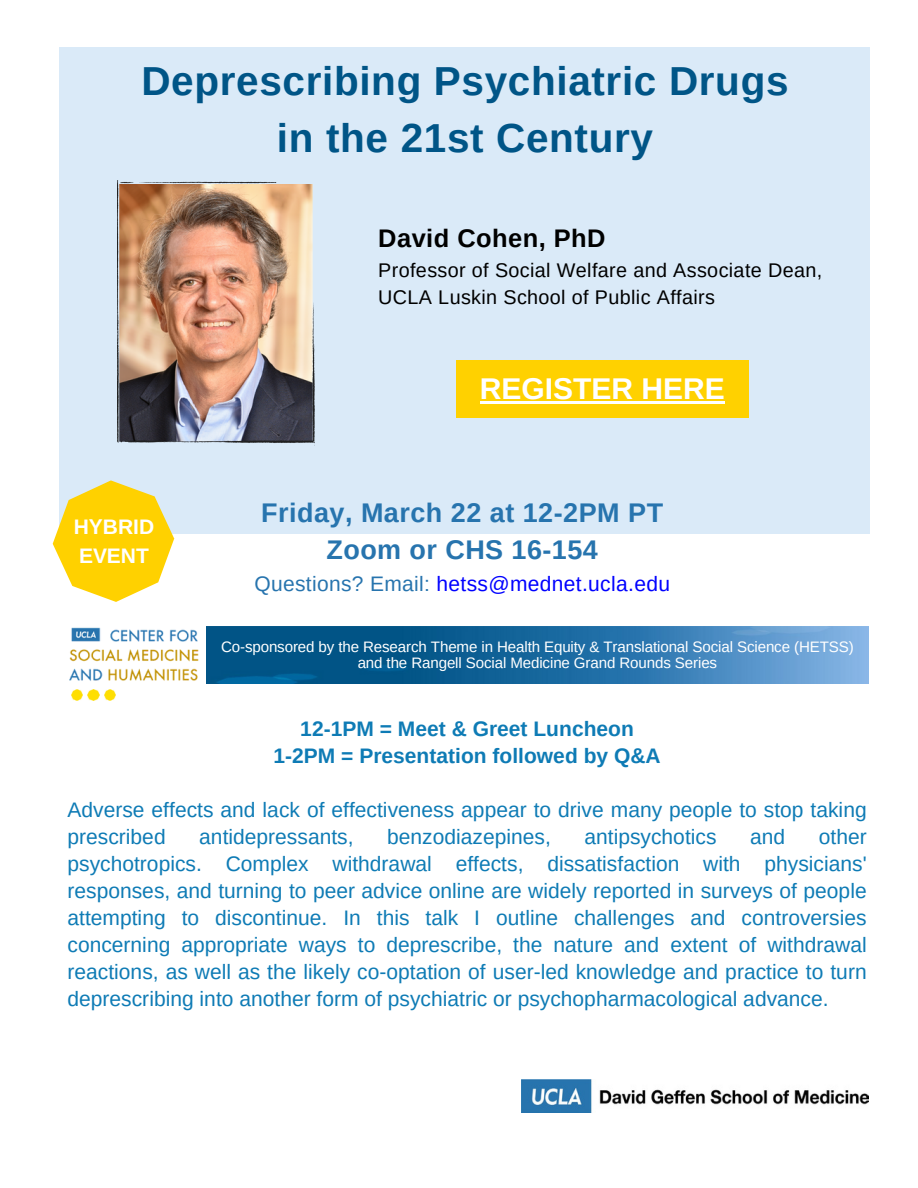
<style>
.page{position:relative;width:918px;height:1188px;background:#fff}
.page>*{position:absolute;margin:0;border:0;box-sizing:border-box;transform-origin:0 0}
.t1{font:700 40.5px/56.2px "Arimo";letter-spacing:.015em;color:#005587;text-align:center}
.t2{font:700 30px "Arimo";color:#fff}
.t3{font:700 27px/37.2px "Arimo";letter-spacing:.02em;color:#2774ae;text-align:center}
.t4{font:700 25.5px "Arimo";letter-spacing:.02em;color:#000}
.t5{font:21px/27px "Arimo";color:#0e7bb5}
.t6{font:700 21px/27px "Arimo";color:#0e7bb5;text-align:center}
.t7{font:21px "Arimo";letter-spacing:.015em;color:#00f}
.t8{font:700 21px/29.2px "Arimo";color:#fff}
.t9{font:19.8px/27.6px "Arimo";letter-spacing:.02em;color:#000}
.t10{font:15.15px/16.8px "Arimo";letter-spacing:-.01em;color:#fff;text-align:center}
.s1{color:#2774ae}
</style>
<div class="page">
<img style="left:207px;top:626px;width:661px;height:57px">
<svg style="left:53px;top:480px;width:121px;height:122px"></svg>
<img style="left:521px;top:1080px;width:347px;height:33px">
<img style="left:69px;top:627px;width:130px;height:54px">
<svg style="left:71px;top:689px;width:11px;height:11px"></svg>
<svg style="left:88px;top:689px;width:28px;height:11px"></svg>
<img style="left:117px;top:180px;width:198px;height:266px">
<div style="left:456px;top:360px;width:293px;height:58px;background:#ffd100"></div>
<hr style="left:480px;top:401px;width:245px;height:3px;background:#fff">
<h4 class="t1" style="left:141px;top:53px;width:649px">Deprescribing Psychiatric Drugs in the 21st Century</h4>
<p class="t4" style="left:378px;top:224px;width:229px">David Cohen, PhD</p>
<p class="t9" style="left:378px;top:256px;width:445px">Professor of Social Welfare and Associate Dean,<br>UCLA Luskin School of Public Affairs</p>
<p class="t8" style="left:74px;top:512px;width:82px">HYBRID<br>EVENT</p>
<p class="t2" style="left:480px;top:372px;width:246px">REGISTER HERE</p>
<p class="t3" style="left:261px;top:494px;width:403px">Friday, March 22 at 12-2PM PT<br>Zoom or CHS 16-154</p>
<p class="t7" style="left:254px;top:572px;width:417px"><span class="s1">Questions? Email:</span> hetss@mednet.ucla.edu</p>
<p class="t10" style="left:221px;top:638px;width:634px">Co-sponsored by the Research Theme in Health Equity &amp; Translational Social Science (HETSS) and the Rangell Social Medicine Grand Rounds Series</p>
<p class="t6" style="left:273px;top:715px;width:389px">12-1PM = Meet &amp; Greet Luncheon<br>1-2PM = Presentation followed by Q&amp;A</p>
<h3 class="t5" style="left:68px;top:796px;width:801px">Adverse effects and lack of effectiveness appear to drive many people to stop taking prescribed</h3>
<h3 class="t5" style="left:68px;top:823px;width:801px;text-align:justify;text-indent:751px">other psychotropics. Complex withdrawal effects, dissatisfaction with physicians' responses, and turning to peer advice online are widely reported in surveys of people attempting to discontinue. In this talk I outline challenges and controversies concerning appropriate ways to deprescribe, the nature and extent of withdrawal reactions, as well as the likely co-optation of user-led knowledge and practice to turn deprescribing into another form of psychiatric or psychopharmacological advance.</h3>
<h3 class="t5" style="left:199px;top:823px;width:156px">antidepressants,</h3>
<h3 class="t5" style="left:387px;top:823px;width:165px">benzodiazepines,</h3>
<h3 class="t5" style="left:584px;top:823px;width:134px">antipsychotics</h3>
<h3 class="t5" style="left:750px;top:823px;width:37px">and</h3>
</div>
